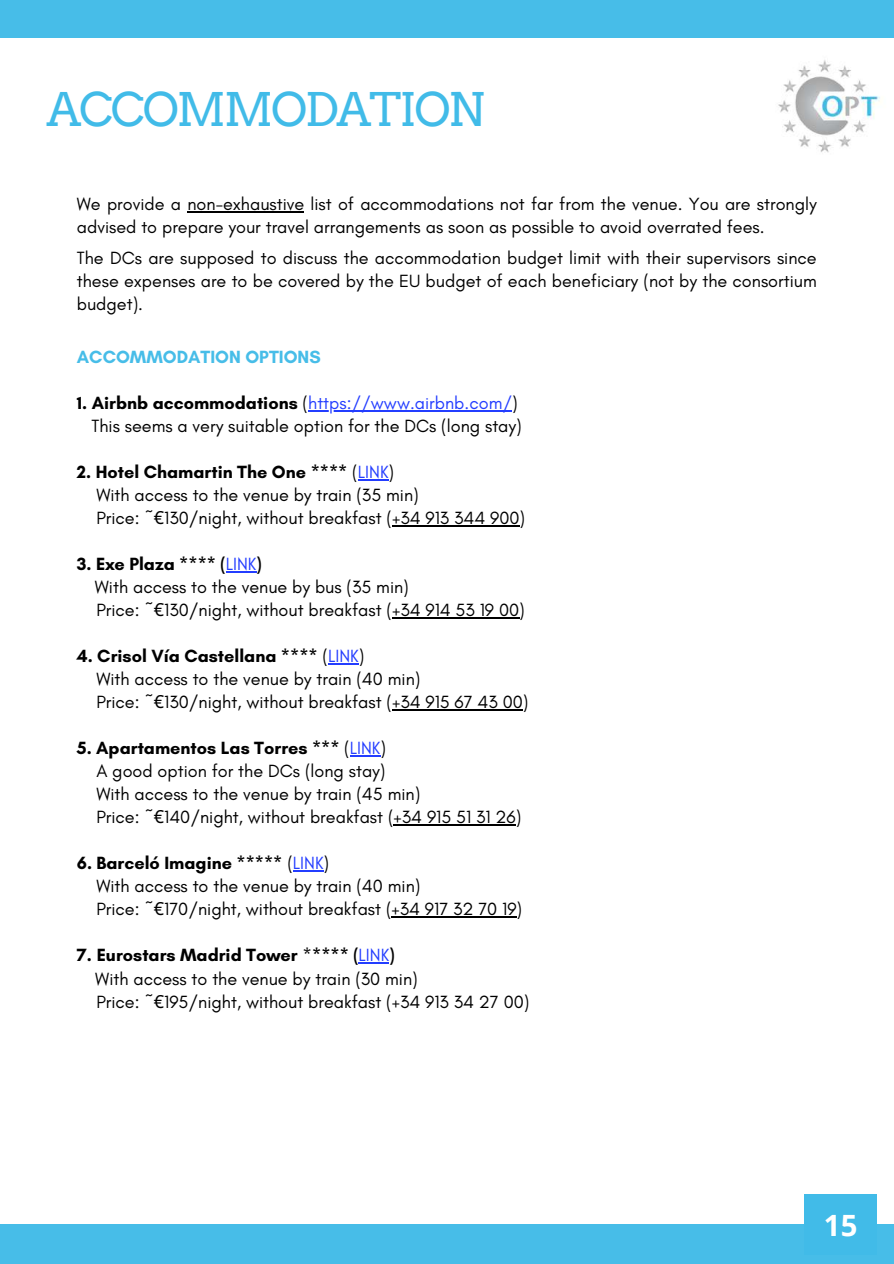
<style>
.page{position:relative;width:894px;height:1264px;background:#fff}
.page>*{position:absolute;margin:0;border:0;box-sizing:border-box;transform-origin:0 0}
.t1{font:46.35px "Arvo";letter-spacing:-.05em;color:#41bbe8}
.t2{font:700 29.25px "Open Sans";color:#fff}
.t3{font:18px/23px "Glacial Indifference";color:#000}
.t4{font:700 18px "Glacial Indifference";color:#47bde8}
.s1{font-weight:700}
.s2{color:#233dff}
.s3{font-family:"Noto Sans"}
</style>
<div class="page">
<div style="left:0;top:0;width:893px;height:38px;background:#47bde8"></div>
<div style="left:0;top:1224px;width:893px;height:39px;background:#47bde8"></div>
<hr style="left:187px;top:211px;width:117px;height:2px;background:#000">
<hr style="left:308px;top:410px;width:204px;height:2px;background:#233dff">
<hr style="left:358px;top:479px;width:30px;height:2px;background:#233dff">
<hr style="left:392px;top:525px;width:127px;height:2px;background:#000">
<hr style="left:226px;top:571px;width:30px;height:2px;background:#233dff">
<hr style="left:392px;top:617px;width:127px;height:2px;background:#000">
<hr style="left:328px;top:663px;width:31px;height:2px;background:#233dff">
<hr style="left:392px;top:709px;width:130px;height:2px;background:#000">
<hr style="left:349px;top:755px;width:31px;height:2px;background:#233dff">
<hr style="left:393px;top:824px;width:122px;height:2px;background:#000">
<hr style="left:293px;top:870px;width:30px;height:2px;background:#233dff">
<hr style="left:391px;top:916px;width:125px;height:2px;background:#000">
<hr style="left:358px;top:962px;width:31px;height:2px;background:#233dff">
<img style="left:778px;top:60px;width:102px;height:93px">
<div style="left:804px;top:1194px;width:72px;height:60px;background:#41bbe8"></div>
<h1 class="t1" style="left:46px;top:81px;width:440px">ACCOMMODATION</h1>
<p class="t3" style="left:77px;top:192px;width:741px">We provide a non-exhaustive list of accommodations not far from the venue. You are strongly advised to prepare your travel arrangements as soon as possible to avoid overrated fees.</p>
<p class="t3" style="left:77px;top:246px;width:741px;text-align:justify">The DCs are supposed to discuss the accommodation budget limit with their supervisors since these expenses are to be covered by the EU budget of each beneficiary (not by the consortium budget).</p>
<p class="t4" style="left:77px;top:346px;width:245px">ACCOMMODATION OPTIONS</p>
<p class="t3" style="left:77px;top:391px;width:446px;text-align:right"><span class="s1">1. Airbnb accommodations</span> (<span class="s2">https://www.airbnb.com/</span>)<br>This seems a very suitable option for the DCs (long stay)</p>
<p class="t3" style="left:96px;top:460px;width:430px;text-indent:-19px"><span class="s1">2. Hotel Chamartin The One ****</span> (<span class="s2">LINK</span>)<br>With access to the venue by train (35 min)<br>Price: ~<span class="s3">€</span>130/night, without breakfast (+34 913 344 900)</p>
<p class="t3" style="left:95px;top:552px;width:431px;text-indent:-18px"><span class="s1">3. Exe Plaza **** (</span><span class="s2">LINK</span><span class="s1">)<br></span>With access to the venue by bus (35 min)<br>Price: ~<span class="s3">€</span>130/night, without breakfast (+34 914 53 19 00)</p>
<p class="t3" style="left:96px;top:644px;width:433px;text-indent:-19px"><span class="s1">4. Crisol Vía Castellana ****</span> (<span class="s2">LINK</span>)<br>With access to the venue by train (40 min)<br>Price: ~<span class="s3">€</span>130/night, without breakfast (+34 915 67 43 00)</p>
<p class="t3" style="left:96px;top:736px;width:426px;text-indent:-19px"><span class="s1">5. Apartamentos Las Torres ***</span> (<span class="s2">LINK</span>)<br>A good option for the DCs (long stay)<br>With access to the venue by train (45 min)<br>Price: ~<span class="s3">€</span>140/night, without breakfast (+34 915 51 31 26)</p>
<p class="t3" style="left:96px;top:851px;width:427px;text-indent:-19px"><span class="s1">6. Barceló Imagine *****</span> (<span class="s2">LINK</span>)<br>With access to the venue by train (40 min)<br>Price: ~<span class="s3">€</span>170/night, without breakfast (+34 917 32 70 19)</p>
<p class="t3" style="left:95px;top:943px;width:435px;text-indent:-18px"><span class="s1">7. Eurostars Madrid Tower</span> *<span class="s1">**** (</span><span class="s2">LINK</span><span class="s1">)<br></span>With access to the venue by train (30 min)<br>Price: ~<span class="s3">€</span>195/night, without breakfast (+34 913 34 27 00)</p>
<h2 class="t2" style="left:823px;top:1204px;width:35px">15</h2>
</div>
